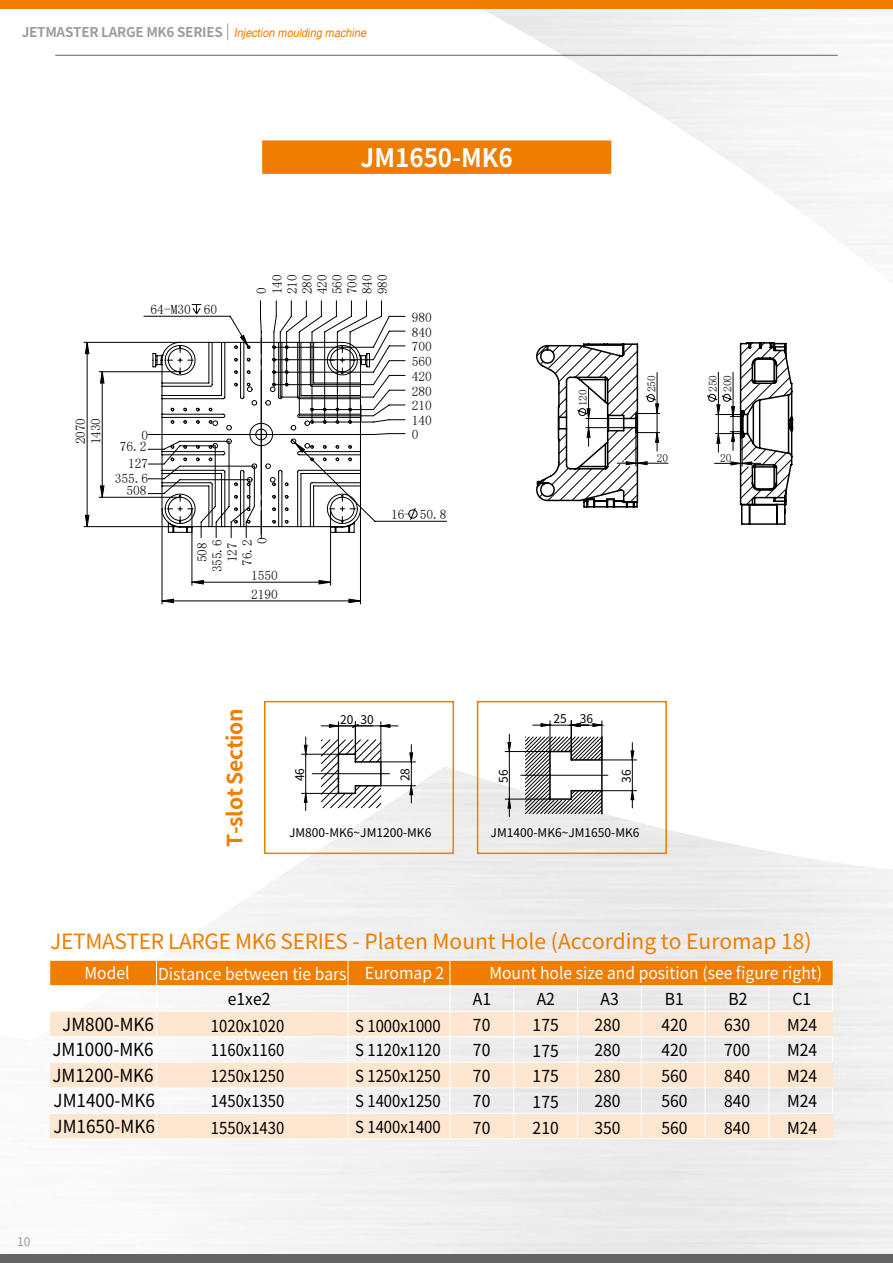
<style>
.page{position:relative;width:893px;height:1263px;background:#fff}
.page>*{position:absolute;margin:0;border:0;box-sizing:border-box;transform-origin:0 0}
.t1{font:700 25.5px "Noto Sans CJ Ksc";color:#fff;scale:.95 1}
.t2{font:21px "Noto Sans CJ Ksc";color:#ee7d00}
.t3{font:700 21px "Noto Sans CJ Ksc";letter-spacing:-.015em;color:#ee7d00}
.t4{font:18px/25.5px "Noto Sans CJ Ksc";color:#000;text-align:center;scale:.95 1}
.t5{font:16.5px/26.1px "Noto Sans CJ Ksc";color:#000;scale:.95 1}
.t6{font:16.5px/25.5px "Noto Sans CJ Ksc";color:#000;text-align:justify;scale:.9 1}
.t7{font:16.5px "Noto Sans CJ Ksc";color:#fff;scale:.95 1}
.t8{font:13.5px/15.1px "Sim Sun";color:#000}
.t9{font:13.2px/18.8px "Sim Sun";color:#000;text-align:right}
.t10{font:12px "Noto Sans CJ Ksc";color:#000}
.t11{font:italic 12px "Helvetica";color:#ee7d00;scale:.91 1}
.t12{font:12px "Noto Sans CJ Ksc";color:#9c9c9b}
.t13{font:11.25px/14.7px "Sim Sun";color:#000}
.s1{font-family:"Noto Sans CJ Ksc";font-weight:700;font-style:normal;font-size:13.5px;color:#9c9c9b}
.s2{font-family:"Noto Sans CJ Ksc";font-style:normal;font-size:15px;color:#9c9c9b}
</style>
<div class="page">
<img style="left:55px;top:9px;width:838px;height:1245px">
<div style="left:262px;top:140px;width:349px;height:34px;background:#ee7d00;border:2px solid #ee7d00"></div>
<hr style="left:50px;top:1138px;width:107px;height:1px;background:#fff">
<hr style="left:157px;top:1138px;width:182px;height:1px;background:#fff">
<hr style="left:339px;top:1138px;width:111px;height:1px;background:#fff">
<hr style="left:450px;top:1138px;width:64px;height:1px;background:#fff">
<hr style="left:514px;top:1138px;width:63px;height:1px;background:#fff">
<hr style="left:577px;top:1138px;width:64px;height:1px;background:#fff">
<hr style="left:641px;top:1138px;width:64px;height:1px;background:#fff">
<hr style="left:705px;top:1138px;width:64px;height:1px;background:#fff">
<hr style="left:769px;top:1138px;width:64px;height:1px;background:#fff">
<svg style="left:50px;top:960px;width:783px;height:178px"></svg>
<hr style="left:450px;top:1011px;width:64px;height:1px;background:#fff">
<hr style="left:514px;top:1011px;width:63px;height:1px;background:#fff">
<hr style="left:577px;top:1011px;width:64px;height:1px;background:#fff">
<hr style="left:641px;top:1011px;width:64px;height:1px;background:#fff">
<hr style="left:705px;top:1011px;width:64px;height:1px;background:#fff">
<hr style="left:769px;top:1011px;width:64px;height:1px;background:#fff">
<div style="left:264px;top:701px;width:190px;height:153px;border:2px solid #ee7d00"></div>
<div style="left:477px;top:701px;width:190px;height:153px;border:2px solid #ee7d00"></div>
<svg style="left:301px;top:721px;width:115px;height:90px"></svg>
<hr style="left:355px;top:761px;width:26px;height:2px;background:#000">
<hr style="left:601px;top:721px;width:1px;height:39px;background:#000">
<hr style="left:550px;top:721px;width:1px;height:30px;background:#000">
<hr style="left:571px;top:721px;width:1px;height:39px;background:#000">
<hr style="left:505px;top:799px;width:44px;height:1px;background:#000">
<hr style="left:505px;top:751px;width:44px;height:1px;background:#000">
<hr style="left:602px;top:790px;width:35px;height:1px;background:#000">
<hr style="left:602px;top:759px;width:35px;height:1px;background:#000">
<svg style="left:507px;top:723px;width:128px;height:93px"></svg>
<hr style="left:550px;top:798px;width:21px;height:2px;background:#000">
<hr style="left:549px;top:751px;width:2px;height:48px;background:#000">
<div style="left:0;top:0;width:893px;height:9px;background:#ee7d00"></div>
<div style="left:0;top:1254px;width:893px;height:9px;background:#636362"></div>
<hr style="left:55px;top:55px;width:783px;height:1px;background:#636362">
<svg style="left:143px;top:315px;width:304px;height:290px"></svg>
<hr style="left:99px;top:371px;width:81px;height:1px;background:#000">
<hr style="left:99px;top:497px;width:81px;height:1px;background:#000">
<hr style="left:84px;top:342px;width:96px;height:1px;background:#000">
<hr style="left:84px;top:526px;width:96px;height:1px;background:#000">
<svg style="left:162px;top:538px;width:198px;height:65px"></svg>
<svg style="left:84px;top:341px;width:21px;height:186px"></svg>
<svg style="left:147px;top:300px;width:271px;height:238px"></svg>
<svg style="left:535px;top:341px;width:259px;height:184px"></svg>
<p class="t11" style="left:22px;top:26px;width:380px"><span class="s1">JETMASTER LARGE MK6 SERIES</span> <span class="s2">|</span> Injection moulding machine</p>
<h1 class="t1" style="left:361px;top:143px;width:162px">JM1650-MK6</h1>
<p class="t8" style="left:73px;top:444px;width:28px;rotate:-90deg">2070<br>1430</p>
<p class="t9" style="left:151px;top:300px;width:68px">64-M30 60</p>
<p class="t9" style="left:120px;top:429px;width:30px;line-height:11.4px">0<br>76.2</p>
<p class="t9" style="left:115px;top:456px;width:35px;line-height:14.7px">127<br>355.6</p>
<p class="t9" style="left:127px;top:481px;width:22px">508</p>
<p class="t8" style="left:254px;top:294px;width:21px;rotate:-90deg">0<br>140<br>210<br>280<br>420<br>560<br>700<br>840<br>980</p>
<p class="t9" style="left:412px;top:308px;width:22px">980</p>
<p class="t9" style="left:412px;top:322px;width:22px">840</p>
<p class="t9" style="left:412px;top:337px;width:22px">700</p>
<p class="t9" style="left:412px;top:352px;width:22px">560</p>
<p class="t9" style="left:412px;top:367px;width:22px">420</p>
<p class="t9" style="left:412px;top:382px;width:22px">280</p>
<p class="t9" style="left:412px;top:396px;width:22px">210</p>
<p class="t9" style="left:412px;top:411px;width:22px">140</p>
<p class="t9" style="left:412px;top:425px;width:8px">0</p>
<p class="t9" style="left:391px;top:505px;width:57px">16- 50.8</p>
<p class="t8" style="left:254px;top:544px;width:8px;rotate:-90deg">0</p>
<p class="t8" style="left:209px;top:572px;width:34px;rotate:-90deg">355.6</p>
<p class="t8" style="left:224px;top:566px;width:28px;rotate:-90deg">127<br>76.2</p>
<p class="t8" style="left:194px;top:562px;width:21px;rotate:-90deg">508</p>
<p class="t9" style="left:251px;top:566px;width:28px;text-align:left">1550<br>2190</p>
<p class="t13" style="left:576px;top:406px;width:18px;rotate:-90deg">120</p>
<p class="t13" style="left:644px;top:392px;width:18px;rotate:-90deg">250</p>
<p class="t13" style="left:657px;top:450px;width:13px">20</p>
<p class="t13" style="left:705px;top:392px;width:18px;rotate:-90deg">250<br>200</p>
<p class="t13" style="left:720px;top:450px;width:13px">20</p>
<p class="t3" style="left:223px;top:847px;width:140px;rotate:-90deg">T-slot Section</p>
<p class="t10" style="left:293px;top:781px;width:15px;rotate:-90deg">46</p>
<p class="t10" style="left:340px;top:713px;width:15px">20</p>
<p class="t10" style="left:361px;top:713px;width:15px">30</p>
<p class="t10" style="left:398px;top:781px;width:15px;rotate:-90deg">28</p>
<p class="t10" style="left:553px;top:712px;width:41px">25 36</p>
<p class="t10" style="left:497px;top:783px;width:15px;rotate:-90deg">56</p>
<p class="t10" style="left:620px;top:783px;width:15px;rotate:-90deg">36</p>
<p class="t10" style="left:289px;top:826px;width:144px">JM800-MK6~JM1200-MK6</p>
<p class="t10" style="left:491px;top:826px;width:150px">JM1400-MK6~JM1650-MK6</p>
<p class="t2" style="left:50px;top:930px;width:763px">JETMASTER LARGE MK6 SERIES - Platen Mount Hole (According to Euromap 18)</p>
<p class="t7" style="left:85px;top:964px;width:49px">Model</p>
<p class="t7" style="left:158px;top:965px;width:303px">Distance between tie bars Euromap 2</p>
<p class="t7" style="left:489px;top:964px;width:352px">Mount hole size and position (see figure right)</p>
<p class="t5" style="left:228px;top:986px;width:46px">e1xe2</p>
<p class="t5" style="left:473px;top:986px;width:21px">A1<br>70</p>
<p class="t5" style="left:537px;top:986px;width:21px">A2</p>
<p class="t5" style="left:601px;top:986px;width:21px">A3</p>
<p class="t5" style="left:665px;top:986px;width:21px">B1</p>
<p class="t5" style="left:728px;top:986px;width:21px">B2</p>
<p class="t5" style="left:792px;top:986px;width:21px">C1</p>
<p class="t4" style="left:52px;top:1012px;width:109px">JM800-MK6<br>JM1000-MK6<br>JM1200-MK6<br>JM1400-MK6<br>JM1650-MK6</p>
<p class="t5" style="left:533px;top:1012px;width:29px">175</p>
<p class="t5" style="left:595px;top:1012px;width:29px">280</p>
<p class="t5" style="left:661px;top:1012px;width:29px">420</p>
<p class="t5" style="left:724px;top:1012px;width:29px">630</p>
<p class="t5" style="left:787px;top:1012px;width:33px">M24</p>
<p class="t6" style="left:211px;top:1013px;width:83px">1020x1020<br>1160x1160<br>1250x1250<br>1450x1350<br>1550x1430</p>
<p class="t6" style="left:355px;top:1013px;width:97px">S 1000x1000<br>S 1120x1120<br>S 1250x1250<br>S 1400x1250<br>S 1400x1400</p>
<p class="t5" style="left:473px;top:1037px;width:20px">70</p>
<p class="t5" style="left:533px;top:1038px;width:29px">175</p>
<p class="t5" style="left:595px;top:1037px;width:29px">280</p>
<p class="t5" style="left:661px;top:1037px;width:29px">420</p>
<p class="t5" style="left:724px;top:1037px;width:29px">700</p>
<p class="t5" style="left:787px;top:1037px;width:33px">M24</p>
<p class="t5" style="left:473px;top:1063px;width:20px">70</p>
<p class="t5" style="left:533px;top:1063px;width:29px">175</p>
<p class="t5" style="left:595px;top:1063px;width:29px">280</p>
<p class="t5" style="left:661px;top:1063px;width:29px">560</p>
<p class="t5" style="left:724px;top:1063px;width:29px">840</p>
<p class="t5" style="left:787px;top:1063px;width:33px">M24</p>
<p class="t5" style="left:473px;top:1088px;width:20px">70</p>
<p class="t5" style="left:533px;top:1089px;width:29px">175</p>
<p class="t5" style="left:595px;top:1088px;width:29px">280</p>
<p class="t5" style="left:661px;top:1088px;width:29px">560</p>
<p class="t5" style="left:724px;top:1088px;width:29px">840</p>
<p class="t5" style="left:787px;top:1088px;width:33px">M24</p>
<p class="t5" style="left:473px;top:1115px;width:20px">70</p>
<p class="t5" style="left:533px;top:1115px;width:29px">210</p>
<p class="t5" style="left:595px;top:1115px;width:29px">350</p>
<p class="t5" style="left:661px;top:1115px;width:29px">560</p>
<p class="t5" style="left:724px;top:1115px;width:29px">840</p>
<p class="t5" style="left:787px;top:1115px;width:33px">M24</p>
<p class="t12" style="left:17px;top:1235px;width:15px">10</p>
</div>
